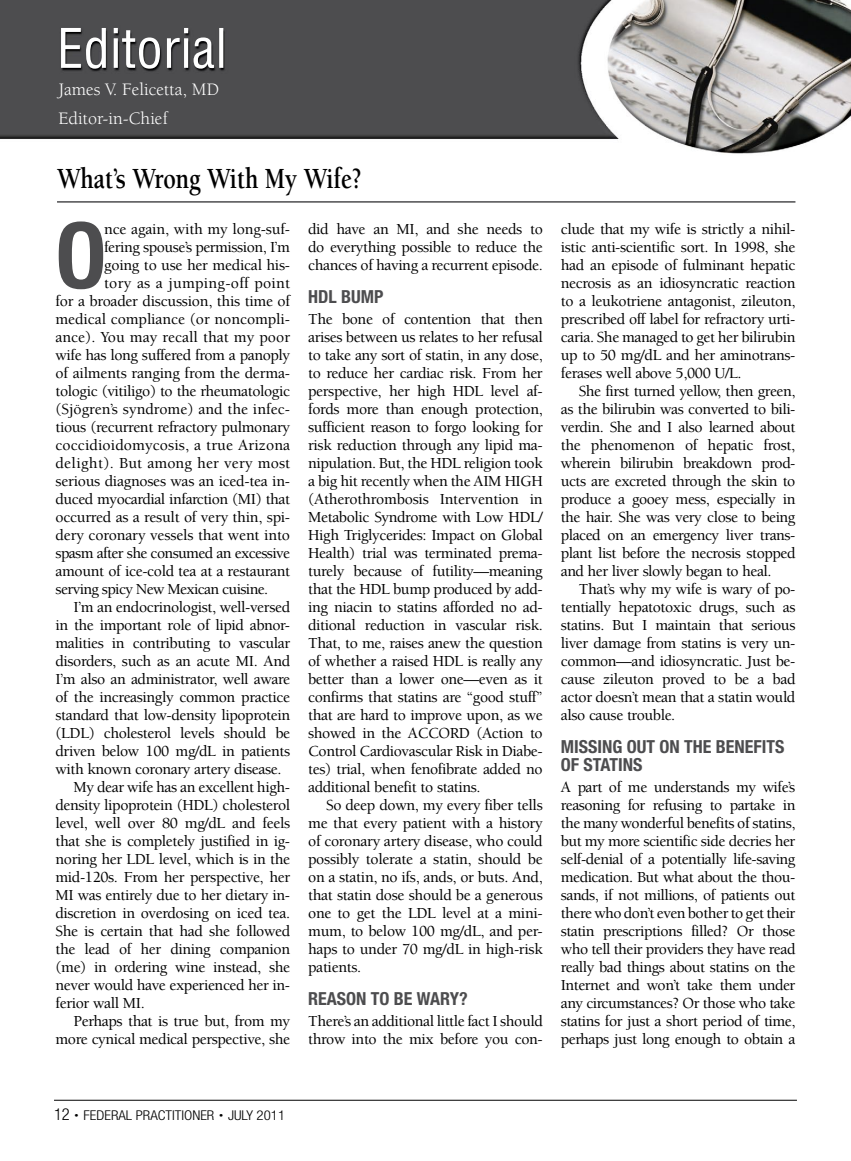
<style>
.page{position:relative;width:851px;height:1161px;background:#fff}
.page>*{position:absolute;margin:0;border:0;box-sizing:border-box;transform-origin:0 0}
.Drop_cap_Para{font:700 condensed 91.35px "Helvetica Neue LT Std";color:#4d4d4f}
.EDIT_H1{font:700 30px "Berkeley Std";color:#000;scale:.8 1}
.EDIT_H2{font:700 condensed 18px/18px "Helvetica Neue LT Std";color:#4d4d4f}
.Author{font:18px "Berkeley Std";color:#fff}
.t1{font:500 15.75px/18px "Berkeley Std";letter-spacing:-.025em;color:#000;text-align:justify}
.t2{font:500 15.75px/18px "Berkeley Std";letter-spacing:-.025em;color:#000;text-align:justify}
.Drop_cap_Para-2{font:500 15.75px "Berkeley Std";letter-spacing:-.015em;color:#000}
.Drop_cap_Para-3{font:500 15.75px "Berkeley Std";letter-spacing:.005em;color:#000}
.Drop_cap_Para-4{font:500 15.75px "Berkeley Std";letter-spacing:-.04em;color:#000}
.Drop_cap_Para-5{font:500 15.75px "Berkeley Std";letter-spacing:.015em;color:#000}
.None-2{font:300 condensed 13.5px "Helvetica Neue LT Std";color:#000;scale:1.1 1}
.s1{font-size:16.5px}
.s2{font-size:7.5px}
</style>
<div class="page">
<img style="left:0;top:0;width:850px;height:154px">
<img style="left:61px;top:28px;width:162px;height:41px">
<hr style="left:54px;top:1100px;width:742px;height:1px;background:#000">
<hr style="left:57px;top:201px;width:738px;height:2px;background:#4d4d4f">
<p class="Author" style="left:58px;top:80px;width:162px">James V. Felicetta, MD</p>
<p class="Author" style="left:58px;top:108px;width:111px">Editor-in-Chief</p>
<p class="EDIT_H1" style="left:57px;top:162px;width:382px">What’s Wrong With My Wife?</p>
<p class="Drop_cap_Para" style="left:56px;top:200px;width:52px">O</p>
<p class="Drop_cap_Para-2" style="left:104px;top:221px;width:187px">nce again, with my long-suf-</p>
<p class="t1" style="left:308px;top:220px;width:236px">did have an MI, and she needs to do everything possible to reduce the chances of having a recurrent episode.</p>
<p class="EDIT_H2" style="left:308px;top:287px;width:77px">HDL BUMP</p>
<p class="t2" style="left:308px;top:310px;width:236px">The bone of contention that then arises between us relates to her refusal to take any sort of statin, in any dose, to reduce her cardiac risk. From her perspective, her high HDL level af&shy;fords more than enough protection, sufficient reason to forgo looking for risk reduction through any lipid ma&shy;nipulation. But, the HDL religion took a big hit recently when the AIM HIGH (Atherothrombosis Intervention in Metabolic Syndrome with Low HDL/ High Triglycerides: Impact on Global Health) trial was terminated prema&shy;turely because of futility—meaning that the HDL bump produced by add&shy;ing niacin to statins afforded no ad&shy;ditional reduction in vascular risk.<br>That, to me, raises anew the question of whether a raised HDL is really any better than a lower one—even as it confirms that statins are “good stuff” that are hard to improve upon, as we showed in the ACCORD (Action to Control Cardiovascular Risk in Diabe&shy;tes) trial, when fenofibrate added no additional benefit to statins.</p>
<p class="t1" style="left:308px;top:796px;width:236px;text-indent:18px">So deep down, my every fiber tells me that every patient with a history of coronary artery disease, who could possibly tolerate a statin, should be on a statin, no ifs, ands, or buts. And, that statin dose should be a generous one to get the LDL level at a mini&shy;mum, to below 100 mg/dL, and per&shy;haps to under 70 mg/dL in high-risk patients.</p>
<p class="EDIT_H2" style="left:308px;top:989px;width:161px">REASON TO BE WARY?</p>
<p class="t2" style="left:308px;top:1012px;width:236px">There’s an additional little fact I should throw into the mix before you con-</p>
<p class="Drop_cap_Para-2" style="left:104px;top:239px;width:187px">fering spouse’s permission, I’m</p>
<p class="Drop_cap_Para-2" style="left:104px;top:257px;width:187px">going to use her medical his-</p>
<p class="Drop_cap_Para-5" style="left:104px;top:275px;width:187px">tory as a jumping-off point</p>
<p class="Drop_cap_Para-2" style="left:56px;top:293px;width:236px">for a broader discussion, this time of</p>
<p class="Drop_cap_Para-2" style="left:56px;top:311px;width:236px">medical compliance (or noncompli-</p>
<p class="Drop_cap_Para-3" style="left:56px;top:329px;width:236px">ance). You may recall that my poor</p>
<p class="Drop_cap_Para-2" style="left:56px;top:347px;width:236px">wife has long suffered from a panoply</p>
<p class="Drop_cap_Para-2" style="left:56px;top:365px;width:236px">of ailments ranging from the derma-</p>
<p class="Drop_cap_Para-2" style="left:56px;top:383px;width:236px">tologic (vitiligo) to the rheumatologic</p>
<p class="Drop_cap_Para-2" style="left:56px;top:401px;width:236px">(Sjögren’s syndrome) and the infec-</p>
<p class="Drop_cap_Para-2" style="left:56px;top:419px;width:236px">tious (recurrent refractory pulmonary</p>
<p class="Drop_cap_Para-3" style="left:56px;top:437px;width:236px">coccidioidomycosis, a true Arizona</p>
<p class="Drop_cap_Para-3" style="left:56px;top:455px;width:236px">delight). But among her very most</p>
<p class="Drop_cap_Para-2" style="left:56px;top:473px;width:236px">serious diagnoses was an iced-tea in-</p>
<p class="Drop_cap_Para-2" style="left:56px;top:491px;width:236px">duced myocardial infarction (MI) that</p>
<p class="Drop_cap_Para-2" style="left:56px;top:509px;width:236px">occurred as a result of very thin, spi-</p>
<p class="Drop_cap_Para-2" style="left:56px;top:527px;width:236px">dery coronary vessels that went into</p>
<p class="Drop_cap_Para-4" style="left:56px;top:545px;width:236px">spasm after she consumed an excessive</p>
<p class="Drop_cap_Para-2" style="left:56px;top:563px;width:236px">amount of ice-cold tea at a restaurant</p>
<p class="Drop_cap_Para-4" style="left:56px;top:581px;width:214px">serving spicy New Mexican cuisine.</p>
<p class="t1" style="left:56px;top:598px;width:236px;text-indent:18px">I’m an endocrinologist, well-versed in the important role of lipid abnor&shy;malities in contributing to vascular disorders, such as an acute MI. And I’m also an administrator, well aware of the increasingly common practice standard that low-density lipoprotein (LDL) cholesterol levels should be driven below 100 mg/dL in patients with known coronary artery disease.</p>
<p class="t1" style="left:56px;top:778px;width:236px;text-indent:18px">My dear wife has an excellent high&shy;density lipoprotein (HDL) cholesterol level, well over 80 mg/dL and feels that she is completely justified in ig&shy;noring her LDL level, which is in the mid-120s. From her perspective, her MI was entirely due to her dietary in&shy;discretion in overdosing on iced tea.<br>She is certain that had she followed the lead of her dining companion (me) in ordering wine instead, she never would have experienced her in&shy;ferior wall MI.</p>
<p class="t1" style="left:56px;top:1012px;width:236px;text-align:right">Perhaps that is true but, from my more cynical medical perspective, she</p>
<p class="t2" style="left:561px;top:220px;width:236px">clude that my wife is strictly a nihil&shy;istic anti-scientific sort. In 1998, she had an episode of fulminant hepatic necrosis as an idiosyncratic reaction to a leukotriene antagonist, zileuton, prescribed off label for refractory urti&shy;caria. She managed to get her bilirubin up to 50 mg/dL and her aminotrans&shy;ferases well above 5,000 U/L.</p>
<p class="t1" style="left:561px;top:382px;width:236px;text-indent:18px">She first turned yellow, then green, as the bilirubin was converted to bili&shy;verdin. She and I also learned about the phenomenon of hepatic frost, wherein bilirubin breakdown prod&shy;ucts are excreted through the skin to produce a gooey mess, especially in the hair. She was very close to being placed on an emergency liver trans&shy;plant list before the necrosis stopped and her liver slowly began to heal.</p>
<p class="t1" style="left:561px;top:580px;width:236px;text-indent:18px">That’s why my wife is wary of po&shy;tentially hepatotoxic drugs, such as statins. But I maintain that serious liver damage from statins is very un&shy;common—and idiosyncratic. Just be&shy;cause zileuton proved to be a bad actor doesn’t mean that a statin would also cause trouble.</p>
<p class="EDIT_H2" style="left:561px;top:737px;width:225px">MISSING OUT ON THE BENEFITS<br>OF STATINS</p>
<p class="t2" style="left:561px;top:778px;width:236px">A part of me understands my wife’s reasoning for refusing to partake in the many wonderful benefits of statins, but my more scientific side decries her self-denial of a potentially life-saving medication. But what about the thou&shy;sands, if not millions, of patients out there who don’t even bother to get their statin prescriptions filled? Or those who tell their providers they have read really bad things about statins on the Internet and won’t take them under any circumstances? Or those who take statins for just a short period of time, perhaps just long enough to obtain a</p>
<p class="None-2" style="left:54px;top:1107px;width:212px"><span class="s1">12</span> <span class="s2">•</span> FEDERAL PRACTITIONER <span class="s2">•</span> JULY 2011</p>
</div>
